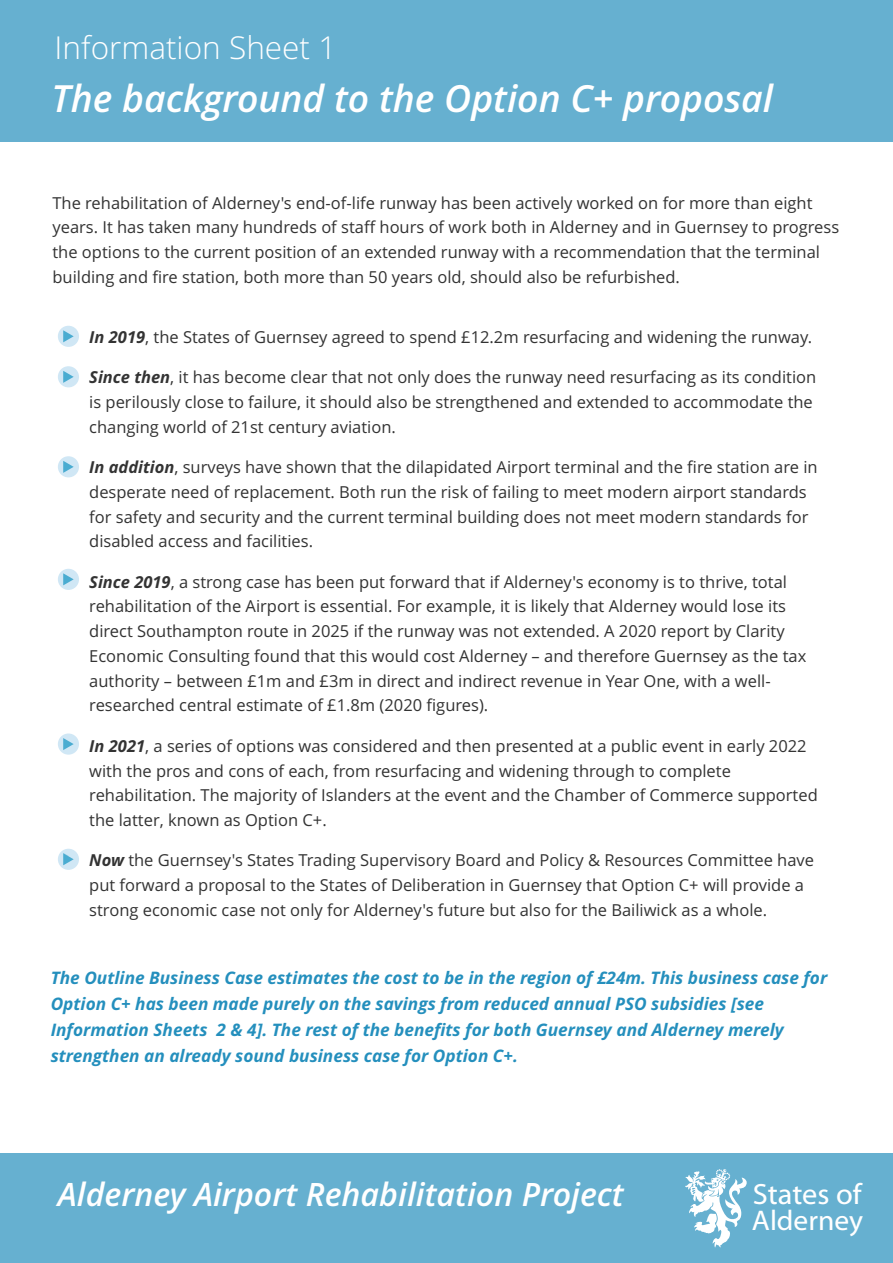
<style>
.page{position:relative;width:893px;height:1263px;background:#fff}
.page>*{position:absolute;margin:0;border:0;box-sizing:border-box;transform-origin:0 0}
.t1{font:italic 600 37.35px "Open Sans";color:#fff}
.t2{font:italic 600 32.25px "Open Sans";color:#fff}
.t3{font:300 31.5px "Open Sans";color:#fff}
.t4{font:29.4px "Myriad Web";color:#fff}
.t5{font:28.5px "Myriad Web";color:#fff}
.t6{font:italic 700 17.25px/25.8px "Open Sans";color:#248fbd}
.t7{font:16.5px/24.8px "Open Sans";color:#333}
.s1{font-weight:700;font-style:italic}
</style>
<div class="page">
<div style="left:0;top:1153px;width:893px;height:110px;background:#66b0d0"></div>
<svg style="left:685px;top:1169px;width:62px;height:78px"></svg>
<div style="left:58px;top:326px;width:21px;height:21px;background:#d0e7f5;border-radius:50%"></div>
<svg style="left:63px;top:330px;width:11px;height:12px"></svg>
<div style="left:0;top:0;width:893px;height:142px;background:#66b0d0"></div>
<div style="left:58px;top:366px;width:21px;height:21px;background:#d0e7f5;border-radius:50%"></div>
<svg style="left:63px;top:371px;width:11px;height:12px"></svg>
<div style="left:58px;top:456px;width:21px;height:21px;background:#d0e7f5;border-radius:50%"></div>
<svg style="left:63px;top:461px;width:11px;height:12px"></svg>
<div style="left:58px;top:569px;width:21px;height:21px;background:#d0e7f5;border-radius:50%"></div>
<svg style="left:63px;top:573px;width:11px;height:12px"></svg>
<div style="left:58px;top:733px;width:21px;height:22px;background:#d0e7f5;border-radius:50%"></div>
<svg style="left:63px;top:738px;width:11px;height:12px"></svg>
<div style="left:58px;top:849px;width:21px;height:21px;background:#d0e7f5;border-radius:50%"></div>
<svg style="left:63px;top:853px;width:11px;height:12px"></svg>
<h3 class="t3" style="left:55px;top:35px;width:283px">Information Sheet 1</h3>
<h1 class="t1" style="left:52px;top:84px;width:723px">The background to the Option C+ proposal</h1>
<p class="t7" style="left:52px;top:192px;width:788px">The rehabilitation of Alderney's end-of-life runway has been actively worked on for more than eight years. It has taken many hundreds of staff hours of work both in Alderney and in Guernsey to progress the options to the current position of an extended runway with a recommendation that the terminal building and fire station, both more than 50 years old, should also be refurbished.</p>
<p class="t7" style="left:89px;top:326px;width:724px"><span class="s1">In 2019</span>, the States of Guernsey agreed to spend £12.2m resurfacing and widening the runway.</p>
<p class="t7" style="left:89px;top:366px;width:729px"><span class="s1">Since then</span>, it has become clear that not only does the runway need resurfacing as its condition is perilously close to failure, it should also be strengthened and extended to accommodate the changing world of 21st century aviation.</p>
<p class="t7" style="left:89px;top:456px;width:730px"><span class="s1">In addition</span>, surveys have shown that the dilapidated Airport terminal and the fire station are in desperate need of replacement. Both run the risk of failing to meet modern airport standards for safety and security and the current terminal building does not meet modern standards for disabled access and facilities.</p>
<p class="t7" style="left:89px;top:571px;width:719px"><span class="s1">Since 2019</span>, a strong case has been put forward that if Alderney's economy is to thrive, total rehabilitation of the Airport is essential. For example, it is likely that Alderney would lose its direct Southampton route in 2025 if the runway was not extended. A 2020 report by Clarity Economic Consulting found that this would cost Alderney – and therefore Guernsey as the tax authority – between £1m and £3m in direct and indirect revenue in Year One, with a well&shy;researched central estimate of £1.8m (2020 figures).</p>
<p class="t7" style="left:89px;top:735px;width:730px"><span class="s1">In 2021</span>, a series of options was considered and then presented at a public event in early 2022 with the pros and cons of each, from resurfacing and widening through to complete rehabilitation. The majority of Islanders at the event and the Chamber of Commerce supported the latter, known as Option C+.</p>
<p class="t7" style="left:89px;top:850px;width:726px"><span class="s1">Now</span> the Guernsey's States Trading Supervisory Board and Policy &amp; Resources Committee have put forward a proposal to the States of Deliberation in Guernsey that Option C+ will provide a strong economic case not only for Alderney's future but also for the Bailiwick as a whole.</p>
<p class="t6" style="left:51px;top:967px;width:778px">The Outline Business Case estimates the cost to be in the region of £24m. This business case for Option C+ has been made purely on the savings from reduced annual PSO subsidies [see Information Sheets 2 &amp; 4]. The rest of the benefits for both Guernsey and Alderney merely strengthen an already sound business case for Option C+.</p>
<h2 class="t2" style="left:58px;top:1181px;width:567px">Alderney Airport Rehabilitation Project</h2>
<h3 class="t4" style="left:753px;top:1182px;width:111px">States of</h3>
<h3 class="t5" style="left:752px;top:1209px;width:113px">Alderney</h3>
</div>
